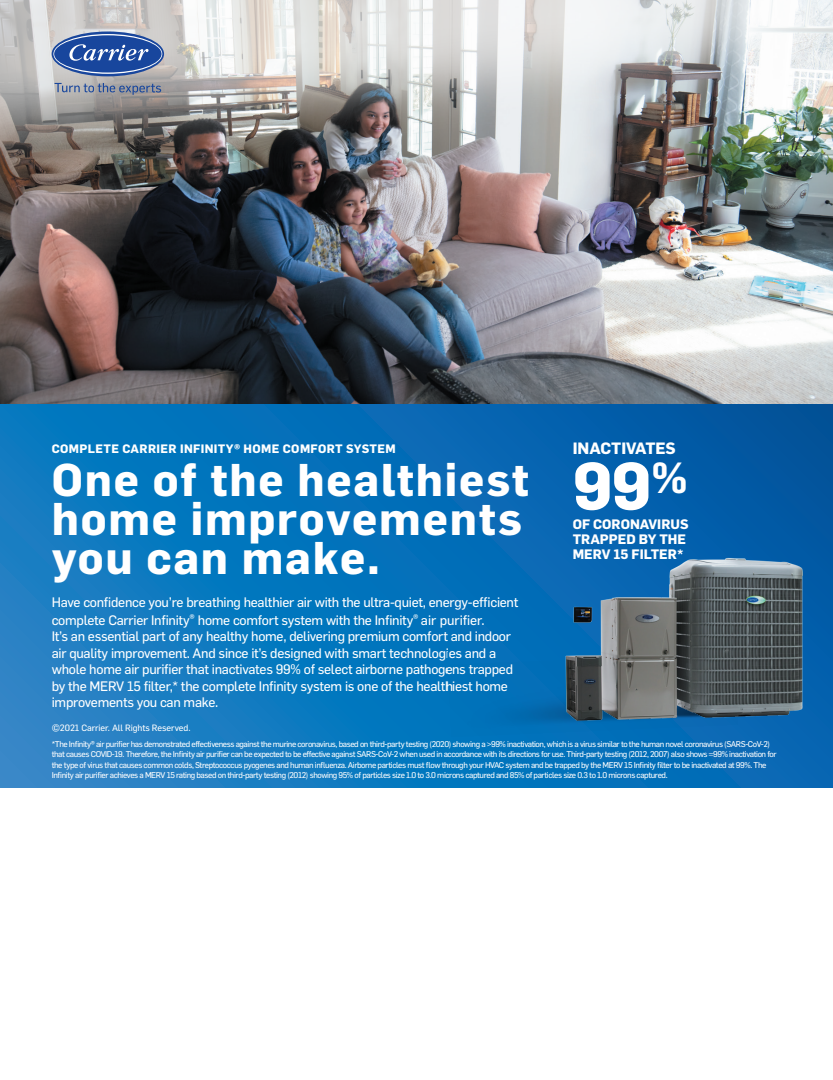
<style>
.page{position:relative;width:833px;height:1080px;background:#fff}
.page>*{position:absolute;margin:0;border:0;box-sizing:border-box;transform-origin:0 0}
.t1{font:700 65.4px "Flama";color:#fff}
.t2{font:700 45px/39px "Flama";letter-spacing:.04em;color:#fff}
.t3{font:700 16.05px "Flama";letter-spacing:-.005em;color:#fff}
.t4{font:13.5px/16.5px "Flama Basic";letter-spacing:-.02em;color:#fff}
.t5{font:700 13.5px/14.9px "Flama";color:#fff}
.t6{font:700 12px "Flama";letter-spacing:.03em;color:#fff}
.t7{font:9px "Flama Basic";letter-spacing:-.01em;color:#fff}
.t8{font:8.25px/10.5px "Flama Basic";letter-spacing:-.05em;color:#fff}
</style>
<div class="page">
<img style="left:0;top:377px;width:832px;height:28px">
<img style="left:0;top:0;width:832px;height:377px">
<svg style="left:0;top:405px;width:832px;height:382px;background:#0a71b9"></svg>
<svg style="left:55px;top:83px;width:106px;height:12px"></svg>
<svg style="left:52px;top:31px;width:112px;height:45px"></svg>
<svg style="left:53px;top:34px;width:109px;height:40px;background:#5172b0"></svg>
<div style="left:448px;top:653px;width:290px;height:84px;background:#0072ba"></div>
<img style="left:501px;top:548px;width:331px;height:186px">
<h3 class="t6" style="left:52px;top:440px;width:345px">COMPLETE CARRIER INFINITY® HOME COMFORT SYSTEM</h3>
<h2 class="t2" style="left:52px;top:458px;width:478px">One of the healthiest home improvements you can make.</h2>
<h3 class="t3" style="left:572px;top:437px;width:105px">INACTIVATES</h3>
<h1 class="t1" style="left:572px;top:439px;width:116px">99<sup>%</sup></h1>
<h3 class="t5" style="left:572px;top:516px;width:117px">OF CORONAVIRUS<br>TRAPPED BY THE<br>MERV 15 FILTER*</h3>
<h3 class="t4" style="left:52px;top:592px;width:468px;line-height:18px">Have confidence you’re breathing healthier air with the ultra-quiet, energy-efficient complete Carrier Infinity<sup>®</sup> home comfort system with the Infinity<sup>®</sup> air purifier.</h3>
<p class="t4" style="left:52px;top:627px;width:463px">It’s an essential part of any healthy home, delivering premium comfort and indoor air quality improvement. And since it’s designed with smart technologies and a whole home air purifier that inactivates 99% of select airborne pathogens trapped by the MERV 15 filter,* the complete Infinity system is one of the healthiest home improvements you can make.</p>
<p class="t8" style="left:52px;top:738px;width:726px">*The Infinity® air purifier has demonstrated effectiveness against the murine coronavirus, based on third-party testing (2020) showing a &gt;99% inactivation, which is a virus similar to the human novel coronavirus (SARS-CoV-2) that causes COVID-19. Therefore, the Infinity air purifier can be expected to be effective against SARS-CoV-2 when used in accordance with its directions for use. Third-party testing (2012, 2007) also shows =99% inactivation for the type of virus that causes common colds, Streptococcus pyogenes and human influenza. Airborne particles must flow through your HVAC system and be trapped by the MERV 15 Infinity filter to be inactivated at 99%. The Infinity air purifier achieves a MERV 15 rating based on third-party testing (2012) showing 95% of particles size 1.0 to 3.0 microns captured and 85% of particles size 0.3 to 1.0 microns captured.</p>
<p class="t7" style="left:52px;top:722px;width:140px">©2021 Carrier. All Rights Reserved.</p>
</div>
